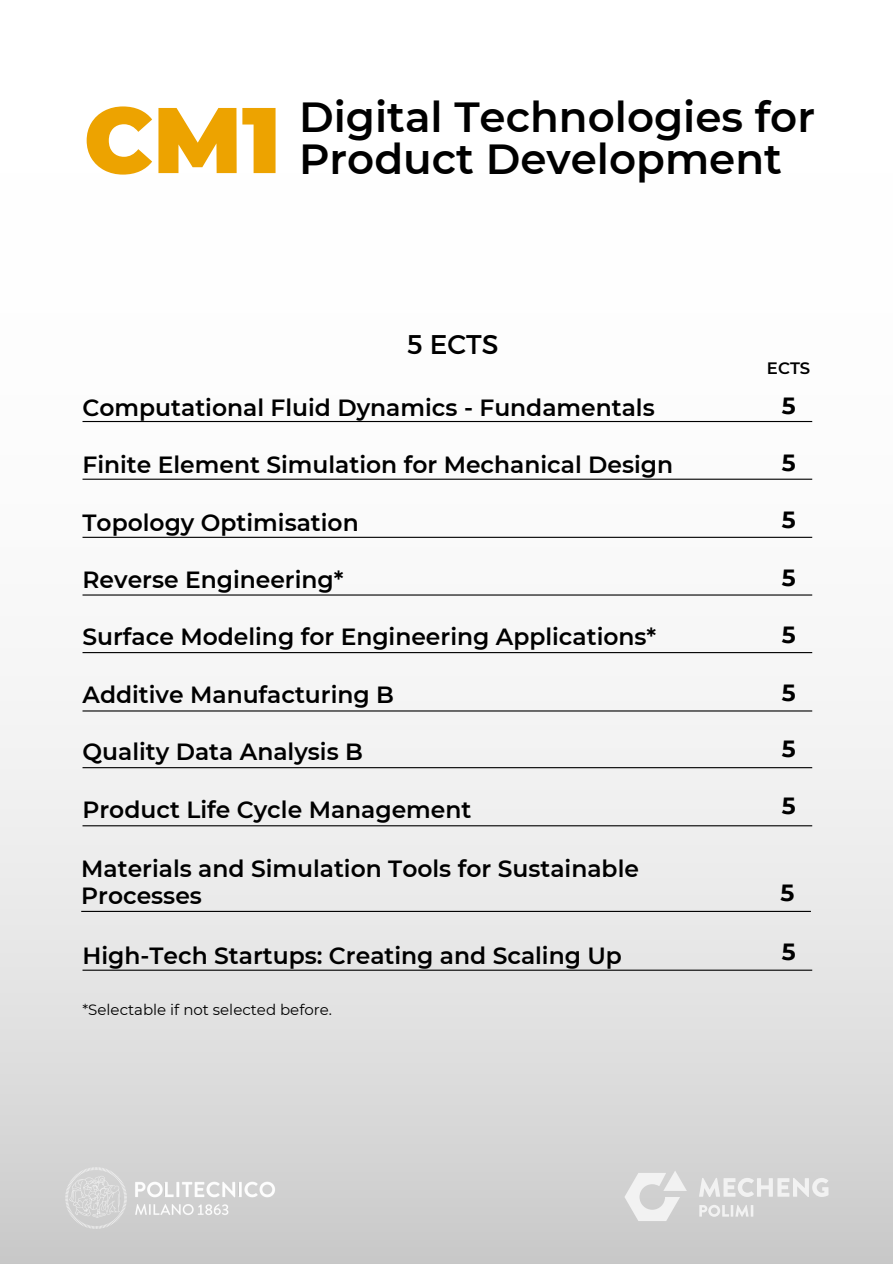
<style>
.page{position:relative;width:893px;height:1264px;background:#fff}
.page>*{position:absolute;margin:0;border:0;box-sizing:border-box;transform-origin:0 0}
.t1{font:900 93px "Montserrat";color:#eda300}
.t2{font:600 42px "Montserrat";color:#000}
.t3{font:27px "Montserrat";color:#000}
.t4{font:600 23.4px/27px "Montserrat";color:#000}
.t5{font:700 23.4px "Montserrat";color:#000}
.t6{font:600 16.5px "Montserrat";color:#000}
.t7{font:15px "Montserrat";color:#000}
</style>
<div class="page">
<img style="left:0;top:420px;width:892px;height:843px">
<svg style="left:699px;top:1177px;width:129px;height:19px"></svg>
<svg style="left:699px;top:1204px;width:54px;height:12px"></svg>
<svg style="left:624px;top:1170px;width:62px;height:50px"></svg>
<img style="left:43px;top:1160px;width:301px;height:72px">
<hr style="left:82px;top:478px;width:730px;height:2px;background:#000">
<hr style="left:82px;top:421px;width:730px;height:1px;background:#000">
<hr style="left:82px;top:537px;width:730px;height:1px;background:#000">
<hr style="left:82px;top:594px;width:730px;height:1px;background:#000">
<hr style="left:82px;top:652px;width:730px;height:1px;background:#000">
<hr style="left:82px;top:710px;width:730px;height:1px;background:#000">
<hr style="left:82px;top:767px;width:730px;height:1px;background:#000">
<hr style="left:82px;top:825px;width:730px;height:1px;background:#000">
<hr style="left:81px;top:910px;width:729px;height:2px;background:#000">
<hr style="left:82px;top:969px;width:730px;height:1px;background:#000">
<p class="t1" style="left:84px;top:83px;width:198px">CM1</p>
<p class="t2" style="left:299px;top:91px;width:517px">Digital Technologies for</p>
<p class="t2" style="left:299px;top:134px;width:484px">Product Development</p>
<h4 class="t3" style="left:407px;top:326px;width:93px">5 ECTS</h4>
<p class="t6" style="left:766px;top:358px;width:45px">ECTS</p>
<p class="t4" style="left:82px;top:394px;width:573px">Computational Fluid Dynamics - Fundamentals</p>
<p class="t4" style="left:82px;top:451px;width:592px">Finite Element Simulation for Mechanical Design</p>
<p class="t4" style="left:82px;top:509px;width:278px">Topology Optimisation</p>
<p class="t4" style="left:82px;top:566px;width:262px">Reverse Engineering*</p>
<p class="t4" style="left:82px;top:623px;width:575px">Surface Modeling for Engineering Applications*</p>
<p class="t4" style="left:82px;top:681px;width:313px">Additive Manufacturing B</p>
<p class="t4" style="left:82px;top:738px;width:282px">Quality Data Analysis B</p>
<p class="t4" style="left:82px;top:795px;width:390px">Product Life Cycle Management</p>
<p class="t4" style="left:81px;top:855px;width:559px">Materials and Simulation Tools for Sustainable<br>Processes</p>
<p class="t4" style="left:82px;top:941px;width:541px">High-Tech Startups: Creating and Scaling Up</p>
<p class="t7" style="left:82px;top:1000px;width:251px">*Selectable if not selected before.</p>
<p class="t5" style="left:781px;top:391px;width:15px">5</p>
<h3 class="t5" style="left:781px;top:448px;width:15px">5</h3>
<h5 class="t5" style="left:781px;top:505px;width:15px">5</h5>
<p class="t5" style="left:781px;top:563px;width:15px">5</p>
<h4 class="t5" style="left:781px;top:620px;width:15px">5</h4>
<h4 class="t5" style="left:781px;top:678px;width:15px">5</h4>
<p class="t5" style="left:781px;top:734px;width:15px">5</p>
<p class="t5" style="left:781px;top:791px;width:15px">5</p>
<p class="t5" style="left:780px;top:878px;width:15px">5</p>
<p class="t5" style="left:781px;top:937px;width:15px">5</p>
</div>
